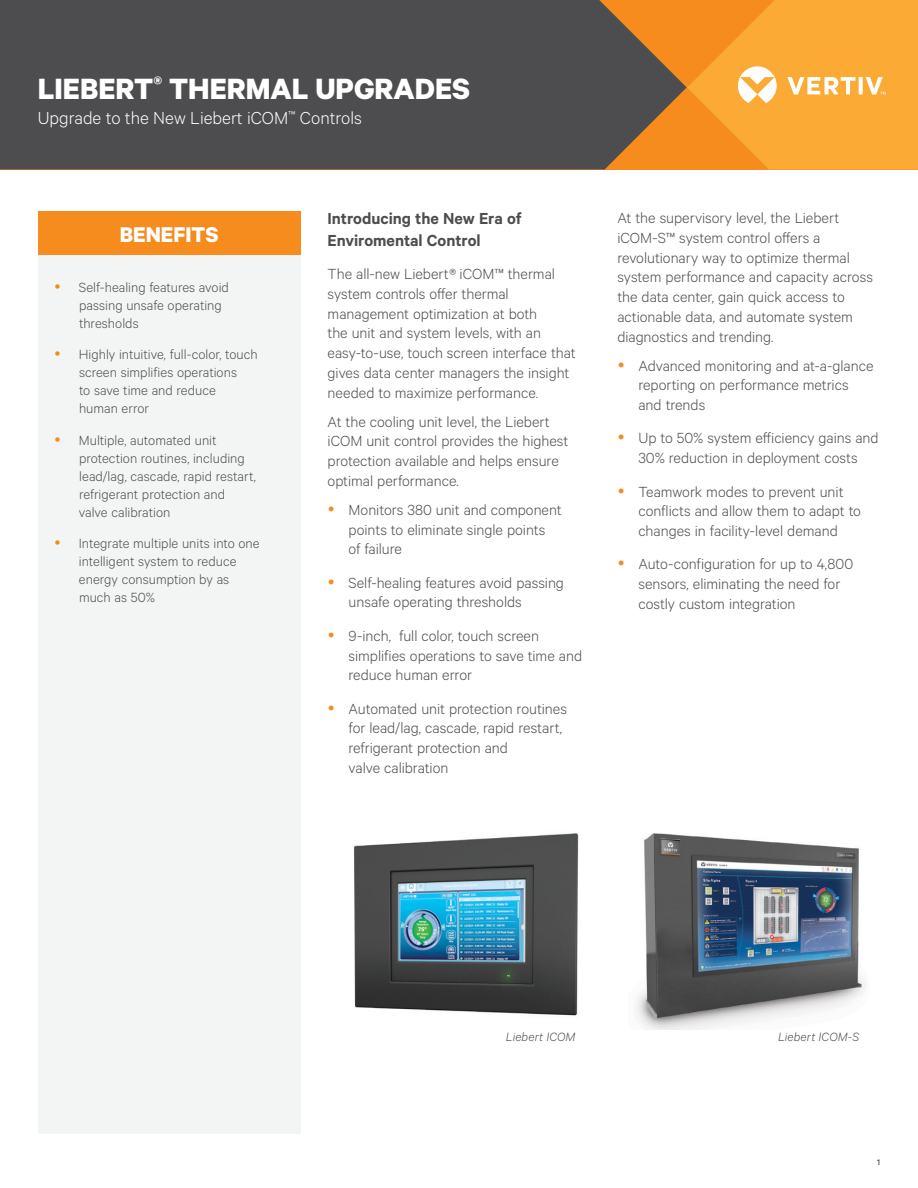
<style>
.page{position:relative;width:918px;height:1188px;background:#fff}
.page>*{position:absolute;margin:0;border:0;box-sizing:border-box;transform-origin:0 0}
.t1{font:700 33px "Calibre";color:#fff}
.t2{font:700 24px "Calibre";color:#fff}
.t3{font:300 19.5px "Calibre";color:#fff}
.t4{font:600 18px/21.6px "Calibre";letter-spacing:-.005em;color:#4d4d4f}
.t5{font:300 16.5px/19.8px "Calibre";color:#4d4d4f}
.t6{font:300 15px/18px "Calibre";color:#4d4d4f}
.t7{font:italic 300 13.5px "Calibre";letter-spacing:.005em;color:#4d4d4f}
.t8{font:9px "Calibre";color:#231f20}
.s1{font-style:italic}
</style>
<div class="page">
<div style="left:0;top:0;width:599px;height:170px;background:#4d4d4f"></div>
<svg style="left:599px;top:0;width:319px;height:170px;background:#e19738"></svg>
<div style="left:38px;top:254px;width:263px;height:880px;background:#f3f4f4"></div>
<div style="left:38px;top:211px;width:263px;height:43px;background:#f68b1e"></div>
<img style="left:636px;top:833px;width:229px;height:197px">
<img style="left:354px;top:833px;width:225px;height:183px">
<h1 class="t1" style="left:38px;top:68px;width:434px">LIEBERT<sup>®</sup> THERMAL UPGRADES</h1>
<p class="t3" style="left:38px;top:106px;width:326px">Upgrade to the New Liebert iCOM<sup>™</sup> Controls</p>
<h2 class="t2" style="left:120px;top:219px;width:100px">BENEFITS</h2>
<p class="t6" style="left:79px;top:277px;width:152px">Self-healing features avoid passing unsafe operating thresholds</p>
<p class="t6" style="left:79px;top:345px;width:180px">Highly intuitive, full-color, touch screen simplifies operations<br>to save time and reduce human error</p>
<p class="t6" style="left:79px;top:430px;width:179px">Multiple, automated unit protection routines, including lead/lag, cascade, rapid restart, refrigerant protection and valve calibration</p>
<p class="t6" style="left:79px;top:534px;width:182px">Integrate multiple units into one intelligent system to reduce energy consumption by as much as 50%</p>
<p class="t4" style="left:328px;top:207px;width:196px">Introducing the New Era of<br>Enviromental Control</p>
<p class="t5" style="left:328px;top:263px;width:250px">The all-new Liebert<span class="s1">®</span> iCOM™ thermal system controls offer thermal management optimization at both<br>the unit and system levels, with an easy-to-use, touch screen interface that gives data center managers the insight needed to maximize performance.</p>
<p class="t5" style="left:328px;top:411px;width:242px">At the cooling unit level, the Liebert iCOM unit control provides the highest protection available and helps ensure optimal performance.</p>
<p class="t5" style="left:349px;top:499px;width:215px">Monitors 380 unit and component points to eliminate single points<br>of failure</p>
<p class="t5" style="left:349px;top:572px;width:217px">Self-healing features avoid passing unsafe operating thresholds</p>
<p class="t5" style="left:349px;top:625px;width:235px">9-inch, full color, touch screen simplifies operations to save time and reduce human error</p>
<p class="t5" style="left:349px;top:698px;width:220px">Automated unit protection routines for lead/lag, cascade, rapid restart, refrigerant protection and<br>valve calibration</p>
<p class="t5" style="left:617px;top:207px;width:257px">At the supervisory level, the Liebert iCOM-S™ system control offers a revolutionary way to optimize thermal system performance and capacity across the data center, gain quick access to actionable data, and automate system diagnostics and trending.</p>
<p class="t5" style="left:638px;top:355px;width:237px">Advanced monitoring and at-a-glance reporting on performance metrics and trends</p>
<p class="t5" style="left:638px;top:428px;width:242px">Up to 50% system efficiency gains and<br>30% reduction in deployment costs</p>
<p class="t5" style="left:638px;top:481px;width:224px">Teamwork modes to prevent unit conflicts and allow them to adapt to changes in facility-level demand</p>
<p class="t5" style="left:638px;top:554px;width:216px">Auto-configuration for up to 4,800 sensors, eliminating the need for costly custom integration</p>
<p class="t7" style="left:506px;top:1028px;width:71px">Liebert ICOM</p>
<p class="t7" style="left:778px;top:1028px;width:83px">Liebert ICOM-S</p>
<p class="t8" style="left:877px;top:1157px;width:4px">1</p>
</div>
